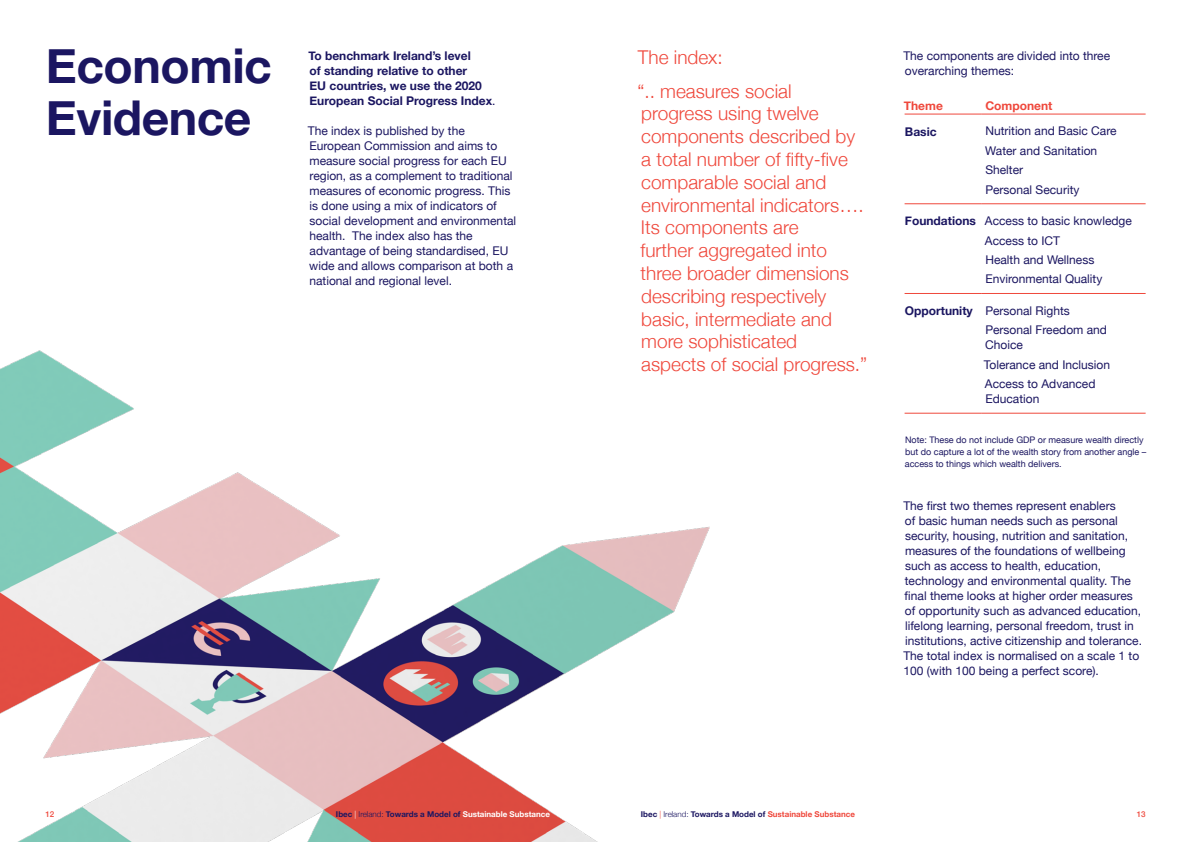
<style>
.page{position:relative;width:1191px;height:842px;background:#fff}
.page>*{position:absolute;margin:0;border:0;box-sizing:border-box;transform-origin:0 0}
.t1{font:700 48px/52.5px "Helvetica Neue";letter-spacing:-.01em;color:#1b1661}
.Body_Small_9pt{font:300 19px/22.8px "Helvetica Neue";color:#ef483c}
.Body_12pt{font:12px/15px "Helvetica Neue";color:#1b1661}
.Body_12-_NOGRID{font:12px/15px "Helvetica Neue";color:#1b1661}
.Body_12pt-2{font:700 12px/15px "Helvetica Neue";color:#1b1661}
.Body_12-_NOGRID-2{font:700 12px "Helvetica Neue";color:#1b1661}
.Body_12-_NOGRID-3{font:700 12px "Helvetica Neue";color:#ef483c}
.Body_Small_9pt-2{font:9px/12px "Helvetica Neue";color:#1b1661}
.t2{font:700 8px "Helvetica Neue";color:#fff}
.t3{font:700 8px "Helvetica Neue";color:#ef483c}
.t4{font:500 8px "Helvetica Neue";color:#ef483c}
.s1{font-weight:400}
.s2{color:#1b1661}
.s3{font-weight:300}
.s4{font-weight:300;color:#1b1661}
</style>
<div class="page">
<img style="left:0;top:350px;width:710px;height:492px">
<hr style="left:904px;top:114px;width:77px;height:1px;background:#ef483c">
<hr style="left:904px;top:203px;width:77px;height:1px;background:#ef483c">
<hr style="left:981px;top:114px;width:164px;height:1px;background:#ef483c">
<hr style="left:981px;top:203px;width:164px;height:1px;background:#ef483c">
<hr style="left:904px;top:293px;width:77px;height:1px;background:#ef483c">
<hr style="left:981px;top:293px;width:164px;height:1px;background:#ef483c">
<hr style="left:904px;top:413px;width:77px;height:1px;background:#ef483c">
<hr style="left:981px;top:413px;width:164px;height:1px;background:#ef483c">
<h1 class="t1" style="left:46px;top:41px;width:227px">Economic<br>Evidence</h1>
<p class="Body_12pt-2" style="left:308px;top:49px;width:189px">To benchmark Ireland’s level<br>of standing relative to other<br>EU countries, we use the 2020<br>European Social Progress Index<span class="s1">.</span></p>
<p class="Body_12pt" style="left:308px;top:124px;width:210px">The index is published by the European Commission and aims to measure social progress for each EU region, as a complement to traditional measures of economic progress. This is done using a mix of indicators of social development and environmental health. The index also has the advantage of being standardised, EU wide and allows comparison at both a national and regional level.</p>
<p class="Body_Small_9pt" style="left:638px;top:44px;width:86px">The index:</p>
<p class="Body_Small_9pt" style="left:637px;top:78px;width:231px">“.. measures social progress using twelve components described by<br>a total number of fifty-five comparable social and environmental indicators….<br>Its components are<br>further aggregated into three broader dimensions describing respectively basic, intermediate and more sophisticated<br>aspects of social progress.”</p>
<p class="Body_12pt" style="left:903px;top:49px;width:208px">The components are divided into three overarching themes:</p>
<p class="Body_12-_NOGRID-3" style="left:904px;top:96px;width:41px">Theme</p>
<p class="Body_12-_NOGRID-3" style="left:985px;top:96px;width:69px">Component</p>
<p class="Body_12-_NOGRID-2" style="left:905px;top:122px;width:33px">Basic</p>
<p class="Body_12-_NOGRID" style="left:985px;top:124px;width:133px">Nutrition and Basic Care</p>
<p class="Body_12-_NOGRID" style="left:985px;top:144px;width:114px">Water and Sanitation</p>
<p class="Body_12-_NOGRID" style="left:985px;top:163px;width:39px">Shelter</p>
<p class="Body_12-_NOGRID" style="left:985px;top:183px;width:95px">Personal Security</p>
<p class="Body_12-_NOGRID-2" style="left:905px;top:212px;width:73px">Foundations</p>
<p class="Body_12-_NOGRID" style="left:985px;top:214px;width:148px">Access to basic knowledge</p>
<p class="Body_12-_NOGRID" style="left:985px;top:234px;width:77px">Access to ICT</p>
<p class="Body_12-_NOGRID" style="left:985px;top:253px;width:110px">Health and Wellness</p>
<p class="Body_12-_NOGRID" style="left:985px;top:272px;width:118px">Environmental Quality</p>
<p class="Body_12-_NOGRID-2" style="left:904px;top:301px;width:70px">Opportunity</p>
<p class="Body_12-_NOGRID" style="left:985px;top:304px;width:86px">Personal Rights</p>
<p class="Body_12-_NOGRID" style="left:985px;top:323px;width:123px">Personal Freedom and<br>Choice</p>
<p class="Body_12-_NOGRID" style="left:984px;top:358px;width:128px">Tolerance and Inclusion</p>
<p class="Body_12-_NOGRID" style="left:985px;top:377px;width:112px">Access to Advanced<br>Education</p>
<p class="Body_Small_9pt-2" style="left:905px;top:434px;width:243px">Note: These do not include GDP or measure wealth directly but do capture a lot of the wealth story from another angle – access to things which wealth delivers.</p>
<p class="Body_12pt" style="left:903px;top:499px;width:240px">The first two themes represent enablers<br>of basic human needs such as personal security, housing, nutrition and sanitation, measures of the foundations of wellbeing such as access to health, education, technology and environmental quality. The final theme looks at higher order measures of opportunity such as advanced education, lifelong learning, personal freedom, trust in institutions, active citizenship and tolerance.<br>The total index is normalised on a scale 1 to 100 (with 100 being a perfect score).</p>
<p class="t4" style="left:45px;top:808px;width:10px">12</p>
<p class="t2" style="left:336px;top:808px;width:216px"><span class="s2">Ibec</span> <span class="s3">|</span> <span class="s4">Ireland:</span> <span class="s2">Towards a Model of</span> Sustainable Substance</p>
<p class="t3" style="left:641px;top:808px;width:216px"><span class="s2">Ibec</span> <span class="s3">|</span> <span class="s4">Ireland:</span> <span class="s2">Towards a Model of</span> Sustainable Substance</p>
<p class="t4" style="left:1136px;top:808px;width:10px">13</p>
</div>
